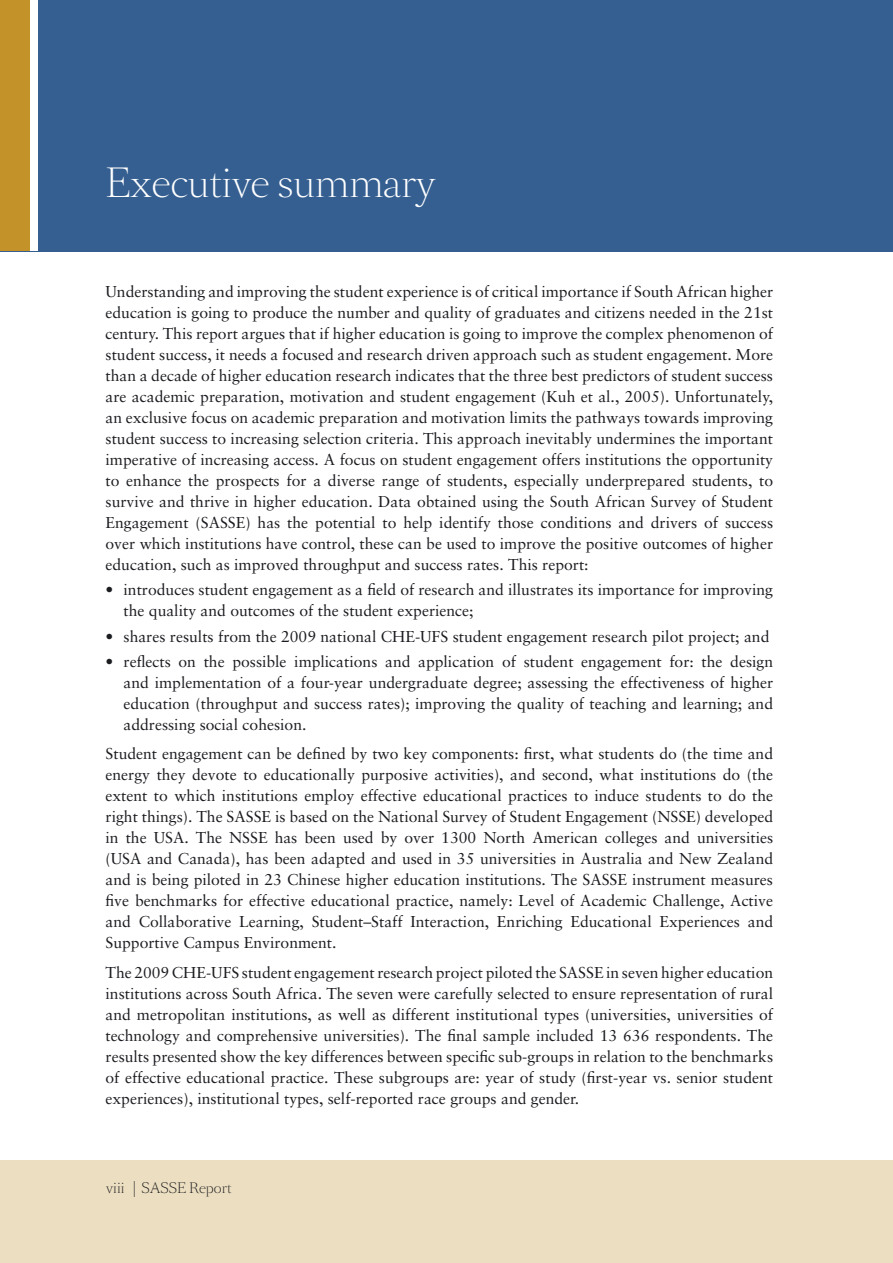
<style>
.page{position:relative;width:893px;height:1263px;background:#fff}
.page>*{position:absolute;margin:0;border:0;box-sizing:border-box;transform-origin:0 0}
.t1{font:300 37.5px "Sang Bleu BP";color:#fff}
.t2{font:15.75px/21px "Sabon";color:#1b1c20;text-align:justify}
.t3{font:300 13.5px "Sang Bleu BP";color:#1b1c20}
.s1{font-size:20.25px}
</style>
<div class="page">
<div style="left:0;top:1160px;width:893px;height:103px;background:#ecdec0"></div>
<div style="left:0;top:0;width:893px;height:252px;background:#355f91"></div>
<div style="left:0;top:0;width:31px;height:251px;background:#c39329"></div>
<div style="left:31px;top:0;width:7px;height:251px;background:#fff"></div>
<h1 class="t1" style="left:106px;top:157px;width:332px">Executive summary</h1>
<p class="t2" style="left:106px;top:281px;width:669px">Understanding and improving the student experience is of critical importance if South African higher education is going to produce the number and quality of graduates and citizens needed in the 21st century. This report argues that if higher education is going to improve the complex phenomenon of student success, it needs a focused and research driven approach such as student engagement. More than a decade of higher education research indicates that the three best predictors of student success are academic preparation, motivation and student engagement (Kuh et al., 2005). Unfortunately, an exclusive focus on academic preparation and motivation limits the pathways towards improving student success to increasing selection criteria. This approach inevitably undermines the important imperative of increasing access. A focus on student engagement offers institutions the opportunity to enhance the prospects for a diverse range of students, especially underprepared students, to survive and thrive in higher education. Data obtained using the South African Survey of Student Engagement (SASSE) has the potential to help identify those conditions and drivers of success over which institutions have control, these can be used to improve the positive outcomes of higher education, such as improved throughput and success rates. This report:</p>
<p class="t2" style="left:124px;top:579px;width:651px;text-indent:-18px">• introduces student engagement as a field of research and illustrates its importance for improving the quality and outcomes of the student experience;</p>
<p class="t2" style="left:106px;top:625px;width:665px">• shares results from the 2009 national CHE-UFS student engagement research pilot project; and</p>
<p class="t2" style="left:124px;top:651px;width:651px;text-indent:-18px">• reflects on the possible implications and application of student engagement for: the design and implementation of a four-year undergraduate degree; assessing the effectiveness of higher education (throughput and success rates); improving the quality of teaching and learning; and addressing social cohesion.</p>
<p class="t2" style="left:106px;top:743px;width:669px">Student engagement can be defined by two key components: first, what students do (the time and energy they devote to educationally purposive activities), and second, what institutions do (the extent to which institutions employ effective educational practices to induce students to do the right things). The SASSE is based on the National Survey of Student Engagement (NSSE) developed in the USA. The NSSE has been used by over 1300 North American colleges and universities (USA and Canada), has been adapted and used in 35 universities in Australia and New Zealand and is being piloted in 23 Chinese higher education institutions. The SASSE instrument measures five benchmarks for effective educational practice, namely: Level of Academic Challenge, Active and Collaborative Learning, Student–Staff Interaction, Enriching Educational Experiences and Supportive Campus Environment.</p>
<p class="t2" style="left:106px;top:962px;width:669px">The 2009 CHE-UFS student engagement research project piloted the SASSE in seven higher education institutions across South Africa. The seven were carefully selected to ensure representation of rural and metropolitan institutions, as well as different institutional types (universities, universities of technology and comprehensive universities). The final sample included 13 636 respondents. The results presented show the key differences between specific sub-groups in relation to the benchmarks of effective educational practice. These subgroups are: year of study (first-year vs. senior student experiences), institutional types, self-reported race groups and gender.</p>
<p class="t3" style="left:106px;top:1178px;width:127px">viii <span class="s1">|</span> SASSE Report</p>
</div>
